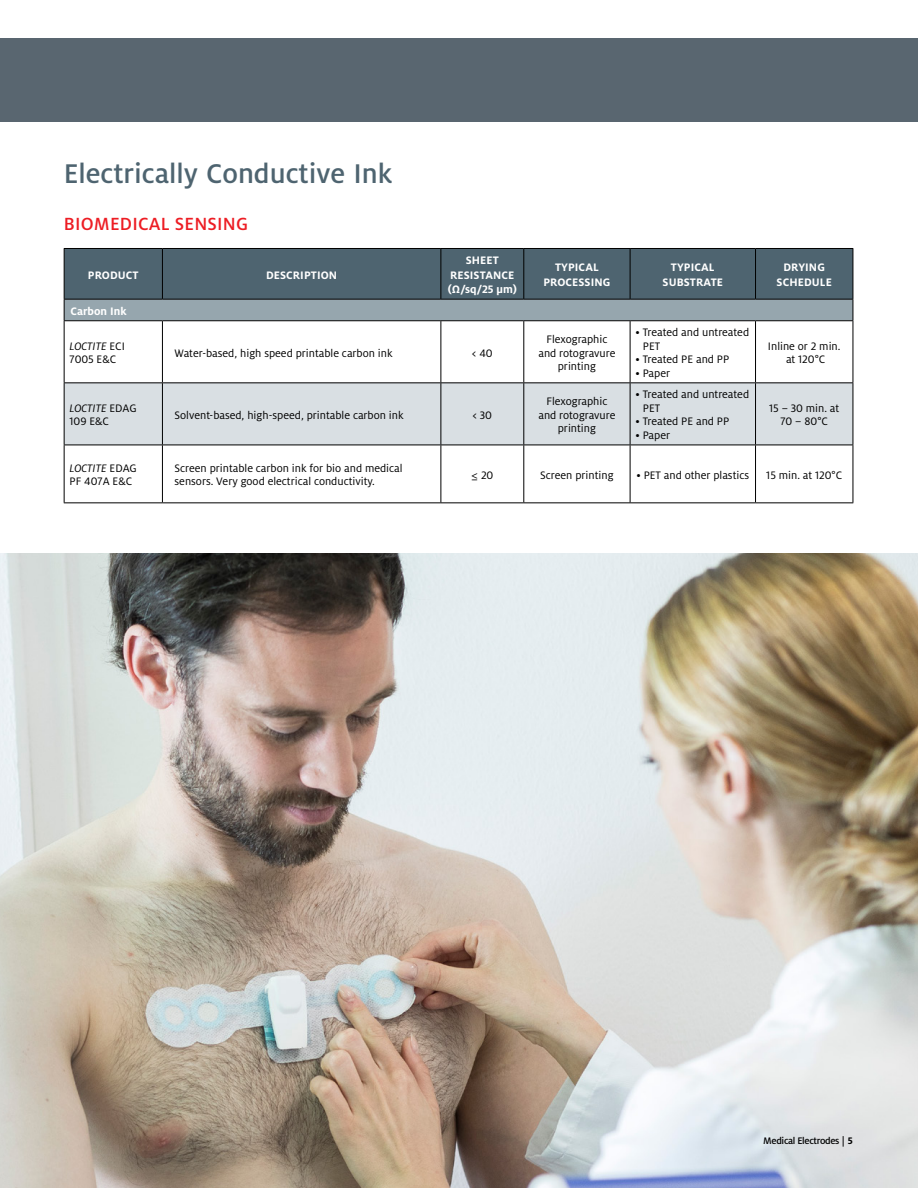
<style>
.page{position:relative;width:918px;height:1188px;background:#fff}
.page>*{position:absolute;margin:0;border:0;box-sizing:border-box;transform-origin:0 0}
.t1{font:500 30px "Henkel Milo";color:#4e6470}
.Table_Title{font:500 19.5px "Henkel Milo";letter-spacing:.01em;color:#ed1d24}
.Table_Centered{font:12px/13.5px "Henkel Milo";color:#000;text-align:center}
.Table_Descriptor{font:12px/13.5px "Henkel Milo";color:#000}
.Table_Header{font:700 12px/14.4px "Henkel Milo";letter-spacing:.01em;color:#fff;text-align:center}
.Table_Centered-2{font:italic 12px "Henkel Milo";color:#000}
.Table_Centered-3{font:700 12px "Henkel Milo";color:#fff}
.t2{font:500 10.5px "Henkel Milo";letter-spacing:-.03em;color:#000}
.s1{font-style:normal}
.s2{font-weight:700}
</style>
<div class="page">
<div style="left:0;top:38px;width:918px;height:84px;background:#596670"></div>
<img style="left:0;top:553px;width:918px;height:635px">
<svg style="left:65px;top:321px;width:788px;height:181px"></svg>
<div style="left:65px;top:383px;width:788px;height:62px;background:#d9dfe3"></div>
<hr style="left:64px;top:321px;width:1px;height:61px;background:#000">
<hr style="left:162px;top:321px;width:1px;height:61px;background:#000">
<hr style="left:441px;top:321px;width:1px;height:61px;background:#000">
<hr style="left:523px;top:321px;width:1px;height:61px;background:#000">
<hr style="left:64px;top:382px;width:98px;height:1px;background:#000">
<hr style="left:64px;top:383px;width:1px;height:62px;background:#000">
<hr style="left:162px;top:382px;width:279px;height:1px;background:#000">
<hr style="left:162px;top:383px;width:1px;height:62px;background:#000">
<hr style="left:441px;top:382px;width:83px;height:1px;background:#000">
<hr style="left:441px;top:383px;width:1px;height:62px;background:#000">
<hr style="left:524px;top:382px;width:106px;height:1px;background:#000">
<hr style="left:523px;top:383px;width:1px;height:62px;background:#000">
<hr style="left:630px;top:383px;width:1px;height:62px;background:#000">
<hr style="left:755px;top:383px;width:1px;height:62px;background:#000">
<hr style="left:853px;top:383px;width:1px;height:62px;background:#000">
<hr style="left:64px;top:445px;width:98px;height:1px;background:#000">
<hr style="left:64px;top:445px;width:1px;height:57px;background:#000">
<hr style="left:162px;top:445px;width:279px;height:1px;background:#000">
<hr style="left:162px;top:445px;width:1px;height:57px;background:#000">
<hr style="left:441px;top:445px;width:83px;height:1px;background:#000">
<hr style="left:441px;top:445px;width:1px;height:57px;background:#000">
<hr style="left:524px;top:445px;width:106px;height:1px;background:#000">
<hr style="left:523px;top:445px;width:1px;height:57px;background:#000">
<hr style="left:630px;top:445px;width:126px;height:1px;background:#000">
<hr style="left:630px;top:445px;width:1px;height:57px;background:#000">
<hr style="left:756px;top:445px;width:97px;height:1px;background:#000">
<hr style="left:755px;top:445px;width:1px;height:57px;background:#000">
<hr style="left:853px;top:445px;width:1px;height:57px;background:#000">
<hr style="left:64px;top:502px;width:98px;height:1px;background:#000">
<hr style="left:162px;top:502px;width:279px;height:1px;background:#000">
<hr style="left:441px;top:502px;width:83px;height:1px;background:#000">
<hr style="left:524px;top:502px;width:106px;height:1px;background:#000">
<hr style="left:630px;top:502px;width:126px;height:1px;background:#000">
<hr style="left:756px;top:502px;width:97px;height:1px;background:#000">
<hr style="left:630px;top:321px;width:1px;height:61px;background:#000">
<hr style="left:755px;top:321px;width:1px;height:61px;background:#000">
<hr style="left:853px;top:321px;width:1px;height:61px;background:#000">
<hr style="left:630px;top:382px;width:126px;height:1px;background:#000">
<hr style="left:756px;top:382px;width:97px;height:1px;background:#000">
<svg style="left:64px;top:248px;width:790px;height:73px;background:#5f727c"></svg>
<hr style="left:756px;top:320px;width:97px;height:1px;background:#000">
<p class="t1" style="left:64px;top:157px;width:330px">Electrically Conductive Ink</p>
<p class="Table_Title" style="left:64px;top:213px;width:186px">BIOMEDICAL SENSING</p>
<p class="Table_Header" style="left:88px;top:268px;width:52px">PRODUCT</p>
<p class="Table_Header" style="left:266px;top:268px;width:73px">DESCRIPTION</p>
<p class="Table_Header" style="left:450px;top:253px;width:66px">SHEET<br>RESISTANCE</p>
<p class="Table_Header" style="left:448px;top:282px;width:71px">(Ω/sq/25 µm)</p>
<p class="Table_Centered-3" style="left:71px;top:304px;width:57px">Carbon Ink</p>
<p class="Table_Centered-2" style="left:70px;top:339px;width:57px">LOCTITE <span class="s1">ECI</span></p>
<p class="Table_Centered" style="left:70px;top:353px;width:48px">7005 E&amp;C</p>
<p class="Table_Centered-2" style="left:70px;top:402px;width:69px">LOCTITE <span class="s1">EDAG</span></p>
<p class="Table_Centered" style="left:70px;top:415px;width:41px">109 E&amp;C</p>
<p class="Table_Descriptor" style="left:175px;top:346px;width:220px">Water-based, high speed printable carbon ink</p>
<p class="Table_Centered" style="left:472px;top:346px;width:22px">&lt; 40</p>
<p class="Table_Descriptor" style="left:175px;top:408px;width:231px">Solvent-based, high-speed, printable carbon ink</p>
<p class="Table_Centered" style="left:473px;top:408px;width:21px">&lt; 30</p>
<p class="Table_Header" style="left:555px;top:260px;width:45px">TYPICAL</p>
<p class="Table_Header" style="left:543px;top:275px;width:69px">PROCESSING</p>
<p class="Table_Header" style="left:671px;top:260px;width:45px">TYPICAL</p>
<p class="Table_Header" style="left:663px;top:275px;width:62px">SUBSTRATE</p>
<p class="Table_Centered" style="left:538px;top:333px;width:79px">Flexographic and rotogravure printing</p>
<p class="Table_Centered" style="left:643px;top:326px;width:108px;text-align:left;text-indent:-8px">• Treated and untreated<br>PET</p>
<p class="Table_Centered" style="left:635px;top:353px;width:95px">• Treated PE and PP</p>
<p class="Table_Centered" style="left:635px;top:366px;width:36px">• Paper</p>
<p class="Table_Centered" style="left:538px;top:395px;width:79px">Flexographic and rotogravure printing</p>
<p class="Table_Centered" style="left:643px;top:388px;width:108px;text-align:left;text-indent:-8px">• Treated and untreated<br>PET</p>
<p class="Table_Centered" style="left:635px;top:415px;width:95px">• Treated PE and PP</p>
<p class="Table_Centered" style="left:635px;top:428px;width:36px">• Paper</p>
<p class="Table_Header" style="left:783px;top:260px;width:43px">DRYING</p>
<p class="Table_Header" style="left:777px;top:275px;width:57px">SCHEDULE</p>
<p class="Table_Centered" style="left:768px;top:339px;width:74px">Inline or 2 min.</p>
<p class="Table_Centered" style="left:786px;top:353px;width:41px">at 120°C</p>
<p class="Table_Centered" style="left:769px;top:401px;width:72px">15 – 30 min. at</p>
<p class="Table_Centered" style="left:780px;top:415px;width:49px">70 – 80°C</p>
<p class="Table_Centered-2" style="left:70px;top:462px;width:69px">LOCTITE <span class="s1">EDAG</span></p>
<p class="Table_Centered" style="left:70px;top:475px;width:64px">PF 407A E&amp;C</p>
<p class="Table_Descriptor" style="left:175px;top:461px;width:230px">Screen printable carbon ink for bio and medical sensors. Very good electrical conductivity.</p>
<p class="Table_Centered" style="left:471px;top:468px;width:24px">≤ 20</p>
<p class="Table_Centered" style="left:540px;top:468px;width:75px">Screen printing</p>
<p class="Table_Centered" style="left:636px;top:468px;width:114px">• PET and other plastics</p>
<p class="Table_Centered" style="left:766px;top:468px;width:77px">15 min. at 120°C</p>
<p class="t2" style="left:763px;top:1135px;width:91px">Medical Electrodes | <span class="s2">5</span></p>
</div>
